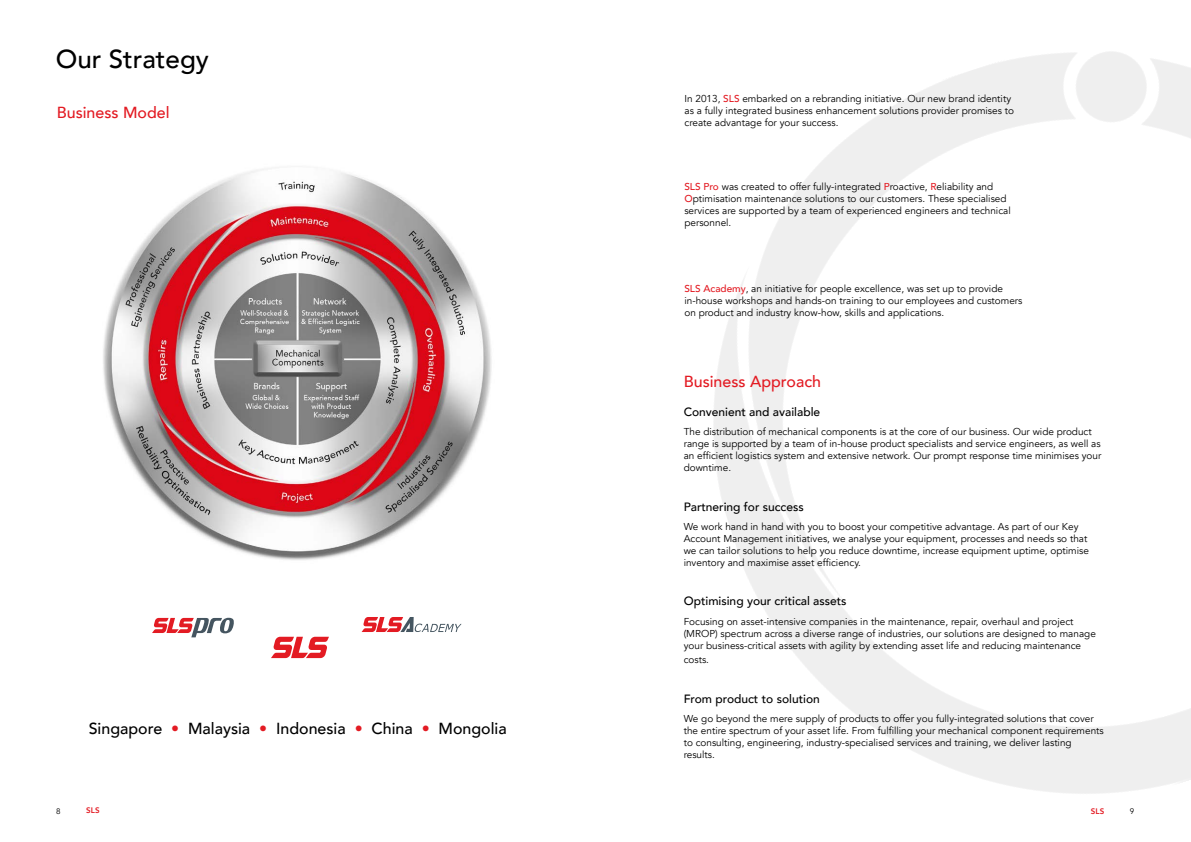
<style>
.page{position:relative;width:1191px;height:842px;background:#fff}
.page>*{position:absolute;margin:0;border:0;box-sizing:border-box;transform-origin:0 0}
.t1{font:500 26px "Avenir";color:#000}
.t2{font:500 16px "Avenir";color:#000}
.t3{font:500 16px "Avenir";color:#e31b23}
.t4{font:500 12px "Avenir";color:#000}
.t5{font:10px/12px "Avenir";color:#000}
.t6{font:800 8px "Avenir";color:#e31b23}
.t7{font:8px "Avenir";color:#000}
.s1{color:#e31b23}
.s2{font-weight:500;color:#e31b23}
</style>
<div class="page">
<img style="left:103px;top:169px;width:389px;height:391px">
<svg style="left:271px;top:637px;width:58px;height:21px"></svg>
<svg style="left:361px;top:617px;width:100px;height:15px"></svg>
<svg style="left:152px;top:618px;width:82px;height:19px"></svg>
<p class="t1" style="left:56px;top:36px;width:155px">Our Strategy</p>
<p class="t3" style="left:57px;top:98px;width:114px">Business Model</p>
<p class="t2" style="left:89px;top:714px;width:419px">Singapore <span class="s1">•</span> Malaysia <span class="s1">•</span> Indonesia <span class="s1">•</span> China <span class="s1">•</span> Mongolia</p>
<p class="t5" style="left:684px;top:93px;width:331px">In 2013, <span class="s2">SLS</span> embarked on a rebranding initiative. Our new brand identity as a fully integrated business enhancement solutions provider promises to create advantage for your success.</p>
<p class="t5" style="left:684px;top:181px;width:328px"><span class="s2">SLS Pro</span> was created to offer fully-integrated <span class="s2">P</span>roactive, <span class="s2">R</span>eliability and <span class="s2">O</span>ptimisation maintenance solutions to our customers. These specialised services are supported by a team of experienced engineers and technical personnel.</p>
<p class="t5" style="left:684px;top:283px;width:339px"><span class="s2">SLS Academy</span>, an initiative for people excellence, was set up to provide in-house workshops and hands-on training to our employees and customers on product and industry know-how, skills and applications.</p>
<p class="t3" style="left:683px;top:368px;width:139px">Business Approach</p>
<p class="t4" style="left:683px;top:401px;width:138px">Convenient and available</p>
<p class="t5" style="left:683px;top:426px;width:419px">The distribution of mechanical components is at the core of our business. Our wide product range is supported by a team of in-house product specialists and service engineers, as well as an efficient logistics system and extensive network. Our prompt response time minimises your downtime.</p>
<p class="t4" style="left:683px;top:496px;width:122px">Partnering for success</p>
<p class="t5" style="left:683px;top:521px;width:407px">We work hand in hand with you to boost your competitive advantage. As part of our Key Account Management initiatives, we analyse your equipment, processes and needs so that we can tailor solutions to help you reduce downtime, increase equipment uptime, optimise inventory and maximise asset efficiency.</p>
<p class="t4" style="left:683px;top:591px;width:164px">Optimising your critical assets</p>
<p class="t5" style="left:683px;top:616px;width:414px">Focusing on asset-intensive companies in the maintenance, repair, overhaul and project (MROP) spectrum across a diverse range of industries, our solutions are designed to manage your business-critical assets with agility by extending asset life and reducing maintenance</p>
<p class="t5" style="left:683px;top:654px;width:27px">costs.</p>
<p class="t4" style="left:683px;top:688px;width:138px">From product to solution</p>
<p class="t5" style="left:683px;top:713px;width:421px">We go beyond the mere supply of products to offer you fully-integrated solutions that cover the entire spectrum of your asset life. From fulfilling your mechanical component requirements to consulting, engineering, industry-specialised services and training, we deliver lasting results.</p>
<p class="t7" style="left:56px;top:806px;width:6px">8</p>
<p class="t6" style="left:86px;top:804px;width:15px">SLS</p>
<p class="t6" style="left:1091px;top:805px;width:15px">SLS</p>
<p class="t7" style="left:1129px;top:806px;width:6px">9</p>
</div>
